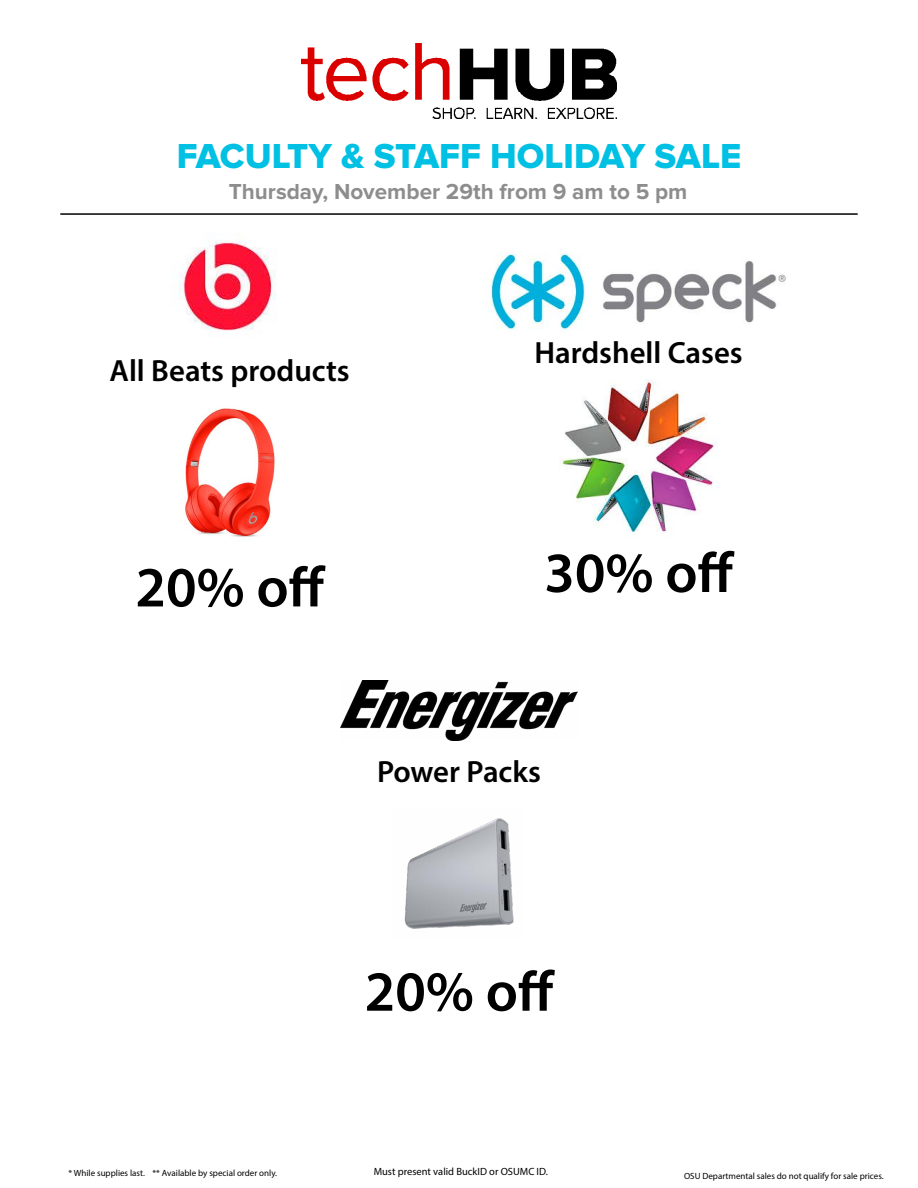
<style>
.page{position:relative;width:918px;height:1188px;background:#fff}
.page>*{position:absolute;margin:0;border:0;box-sizing:border-box;transform-origin:0 0}
.t1{font:600 57.15px "Myriad Pro";color:#000}
.t2{font:36px "Proxima Nova Extrabld";color:#00c0e3}
.t3{font:600 30.75px "Myriad Pro";color:#000}
.t4{font:700 22.5px "Proxima Nova";color:#8d8d8d}
.t5{font:10.5px "Myriad Pro";color:#000}
.t6{font:9px "Myriad Pro";color:#000}
</style>
<div class="page">
<hr style="left:60px;top:213px;width:798px;height:2px;background:#000">
<img style="left:301px;top:43px;width:316px;height:76px">
<img style="left:180px;top:239px;width:96px;height:92px">
<img style="left:340px;top:680px;width:238px;height:60px">
<img style="left:404px;top:818px;width:110px;height:111px">
<img style="left:489px;top:253px;width:297px;height:77px">
<img style="left:559px;top:379px;width:158px;height:156px">
<img style="left:185px;top:408px;width:90px;height:129px">
<h2 class="t2" style="left:177px;top:136px;width:566px">FACULTY &amp; STAFF HOLIDAY SALE</h2>
<h3 class="t4" style="left:229px;top:178px;width:460px">Thursday, November 29th from 9 am to 5 pm</h3>
<h3 class="t3" style="left:110px;top:351px;width:242px">All Beats products</h3>
<h3 class="t3" style="left:534px;top:333px;width:210px">Hardshell Cases</h3>
<h1 class="t1" style="left:135px;top:551px;width:192px">20% off</h1>
<h1 class="t1" style="left:544px;top:536px;width:192px">30% off</h1>
<h3 class="t3" style="left:377px;top:752px;width:165px">Power Packs</h3>
<p class="t6" style="left:69px;top:1168px;width:210px">* While supplies last. ** Available by special order only.</p>
<h1 class="t1" style="left:365px;top:955px;width:192px">20% off</h1>
<p class="t5" style="left:374px;top:1165px;width:176px">Must present valid BuckID or OSUMC ID.</p>
<p class="t6" style="left:684px;top:1170px;width:201px">OSU Departmental sales do not qualify for sale prices.</p>
</div>
